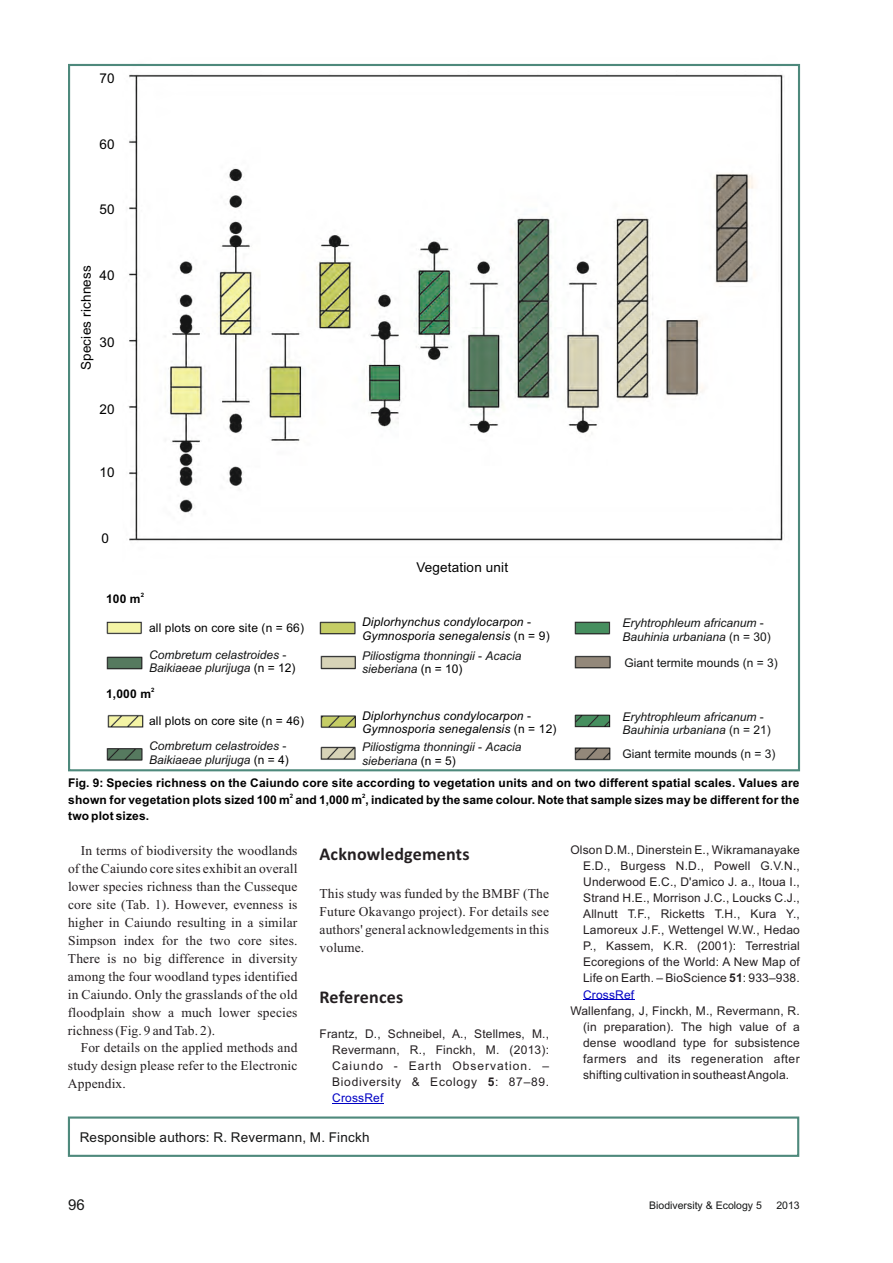
<style>
.page{position:relative;width:893px;height:1263px;background:#fff}
.page>*{position:absolute;margin:0;border:0;box-sizing:border-box;transform-origin:0 0}
.t1{font:700 18px "Calibri";letter-spacing:.01em;color:#241f21}
.t2{font:15px "Arial";color:#151616}
.t3{font:13.5px/18px "Times New Roman";letter-spacing:.01em;color:#241f21;text-align:justify}
.t4{font:13.5px "Arial";letter-spacing:.015em;color:#000}
.t5{font:13.5px "Arial";letter-spacing:.015em;color:#151616}
.t6{font:12px/16px "Arial";letter-spacing:.015em;color:#241f21;text-align:justify}
.t7{font:italic 12px/13.4px "Arial";color:#151616}
.t8{font:700 12px/16px "Arial";letter-spacing:.015em;color:#000}
.t9{font:italic 12px/13.4px "Arial";letter-spacing:.015em;color:#000}
.t10{font:12px "Arial";letter-spacing:.015em;color:#000}
.t11{font:12px "Arial";color:#151616}
.t12{font:12px "Arial";letter-spacing:.015em;color:#0000c4}
.t13{font:10.5px "Arial";color:#151616}
.t14{font:700 6px "Arial";color:#000}
.s1{font-style:normal}
.s2{font-style:normal;color:#000}
.s3{font-weight:700}
.s4{color:#0000c4}
</style>
<div class="page">
<img style="left:123px;top:63px;width:667px;height:478px">
<img style="left:319px;top:621px;width:37px;height:14px">
<img style="left:574px;top:621px;width:37px;height:14px">
<img style="left:106px;top:656px;width:37px;height:14px">
<img style="left:320px;top:655px;width:36px;height:15px">
<img style="left:574px;top:655px;width:37px;height:14px">
<img style="left:106px;top:621px;width:36px;height:14px">
<img style="left:107px;top:714px;width:37px;height:14px">
<img style="left:320px;top:715px;width:36px;height:13px">
<img style="left:574px;top:714px;width:37px;height:14px">
<img style="left:106px;top:748px;width:37px;height:13px">
<img style="left:320px;top:746px;width:36px;height:14px">
<img style="left:574px;top:747px;width:37px;height:14px">
<hr style="left:332px;top:1103px;width:51px;height:1px;background:#0000c4">
<hr style="left:583px;top:999px;width:51px;height:1px;background:#0000c4">
<div style="left:68px;top:1116px;width:731px;height:41px;border:2px solid #4e897c"></div>
<p class="t4" style="left:99px;top:73px;width:17px">70</p>
<p class="t4" style="left:99px;top:139px;width:17px">60</p>
<p class="t4" style="left:99px;top:204px;width:17px">50</p>
<p class="t4" style="left:81px;top:370px;width:106px;rotate:-90deg">Species richness</p>
<p class="t4" style="left:99px;top:270px;width:17px">40</p>
<p class="t4" style="left:99px;top:337px;width:17px">30</p>
<p class="t4" style="left:99px;top:404px;width:17px">20</p>
<p class="t4" style="left:99px;top:467px;width:17px">10</p>
<p class="t4" style="left:101px;top:533px;width:9px">0</p>
<p class="t14" style="left:141px;top:592px;width:5px">2</p>
<p class="t8" style="left:106px;top:591px;width:36px">100 m</p>
<p class="t4" style="left:416px;top:562px;width:93px">Vegetation unit</p>
<p class="t10" style="left:149px;top:623px;width:156px">all plots on core site (n = 66)</p>
<p class="t9" style="left:362px;top:617px;width:189px">Diplorhynchus condylocarpon <span class="s1">-<br></span>Gymnosporia senegalensis <span class="s1">(n = 9)</span></p>
<p class="t7" style="left:622px;top:617px;width:150px">Eryhtrophleum africanum <span class="s1">-<br></span>Bauhinia urbaniana <span class="s1">(n = 30)</span></p>
<p class="t7" style="left:149px;top:649px;width:148px">Combretum celastroides <span class="s1">-<br></span>Baikiaeae plurijuga <span class="s2">(n = 12)</span></p>
<p class="t7" style="left:362px;top:650px;width:161px">Piliostigma thonningii <span class="s1">-</span> Acacia sieberiana <span class="s2">(n = 10)</span></p>
<p class="t11" style="left:625px;top:658px;width:155px">Giant termite mounds (n = 3)</p>
<p class="t14" style="left:151px;top:687px;width:5px">2</p>
<p class="t8" style="left:106px;top:687px;width:46px">1,000 m</p>
<p class="t10" style="left:149px;top:717px;width:156px">all plots on core site (n = 46)</p>
<p class="t9" style="left:362px;top:710px;width:196px">Diplorhynchus condylocarpon <span class="s1">-<br></span>Gymnosporia senegalensis <span class="s1">(n = 12)</span></p>
<p class="t7" style="left:622px;top:711px;width:150px">Eryhtrophleum africanum <span class="s1">-<br></span>Bauhinia urbaniana <span class="s1">(n = 21)</span></p>
<p class="t7" style="left:149px;top:740px;width:141px">Combretum celastroides <span class="s1">-<br></span>Baikiaeae plurijuga <span class="s2">(n = 4)</span></p>
<p class="t7" style="left:362px;top:742px;width:161px">Piliostigma thonningii <span class="s1">-</span> Acacia sieberiana <span class="s2">(n = 5)</span></p>
<p class="t11" style="left:622px;top:749px;width:155px">Giant termite mounds (n = 3)</p>
<p class="t8" style="left:68px;top:776px;width:733px">Fig. 9: Species richness on the Caiundo core site according to vegetation units and on two different spatial scales. Values are</p>
<p class="t14" style="left:290px;top:794px;width:5px">2</p>
<p class="t14" style="left:362px;top:794px;width:5px">2</p>
<p class="t8" style="left:68px;top:793px;width:733px">shown for vegetation plots sized 100 m and 1,000 m , indicated by the same colour. Note that sample sizes may be different for the two plot sizes.</p>
<p class="t3" style="left:68px;top:843px;width:231px;text-indent:13px">In terms of biodiversity the woodlands of the Caiundo core sites exhibit an overall lower species richness than the Cusseque core site (Tab. 1). However, evenness is higher in Caiundo resulting in a similar Simpson index for the two core sites.<br>There is no big difference in diversity among the four woodland types identified in Caiundo. Only the grasslands of the old floodplain show a much lower species richness (Fig. 9 and Tab. 2).</p>
<p class="t3" style="left:68px;top:1040px;width:231px;text-indent:13px">For details on the applied methods and study design please refer to the Electronic Appendix.</p>
<h1 class="t1" style="left:320px;top:847px;width:152px">Acknowledgements</h1>
<p class="t3" style="left:319px;top:886px;width:231px">This study was funded by the BMBF (The Future Okavango project). For details see authors' general acknowledgements in this volume.</p>
<h1 class="t1" style="left:319px;top:989px;width:85px">References</h1>
<p class="t6" style="left:332px;top:1026px;width:218px;text-indent:-13px">Frantz, D., Schneibel, A., Stellmes, M., Revermann, R., Finckh, M. (2013):<br>Caiundo - Earth Observation. – Biodiversity &amp; Ecology <span class="s3">5</span>: 87–89.<br><span class="s4">CrossRef</span></p>
<p class="t5" style="left:80px;top:1132px;width:291px">Responsible authors: R. Revermann, M. Finckh</p>
<p class="t6" style="left:583px;top:842px;width:218px;text-indent:-13px">Olson D.M., Dinerstein E., Wikramanayake E.D., Burgess N.D., Powell G.V.N., Underwood E.C., D'amico J. a., Itoua I., Strand H.E., Morrison J.C., Loucks C.J., Allnutt T.F., Ricketts T.H., Kura Y., Lamoreux J.F., Wettengel W.W., Hedao P., Kassem, K.R. (2001): Terrestrial Ecoregions of the World: A New Map of Life on Earth. – BioScience <span class="s3">51</span>: 933–938.</p>
<p class="t6" style="left:583px;top:1003px;width:218px;text-indent:-13px">Wallenfang, J, Finckh, M., Revermann, R. (in preparation). The high value of a dense woodland type for subsistence farmers and its regeneration after shifting cultivation in southeast Angola.</p>
<p class="t12" style="left:583px;top:990px;width:53px">CrossRef</p>
<p class="t2" style="left:68px;top:1199px;width:18px">96</p>
<p class="t13" style="left:649px;top:1202px;width:114px">Biodiversity &amp; Ecology 5</p>
<p class="t13" style="left:776px;top:1202px;width:25px">2013</p>
</div>
